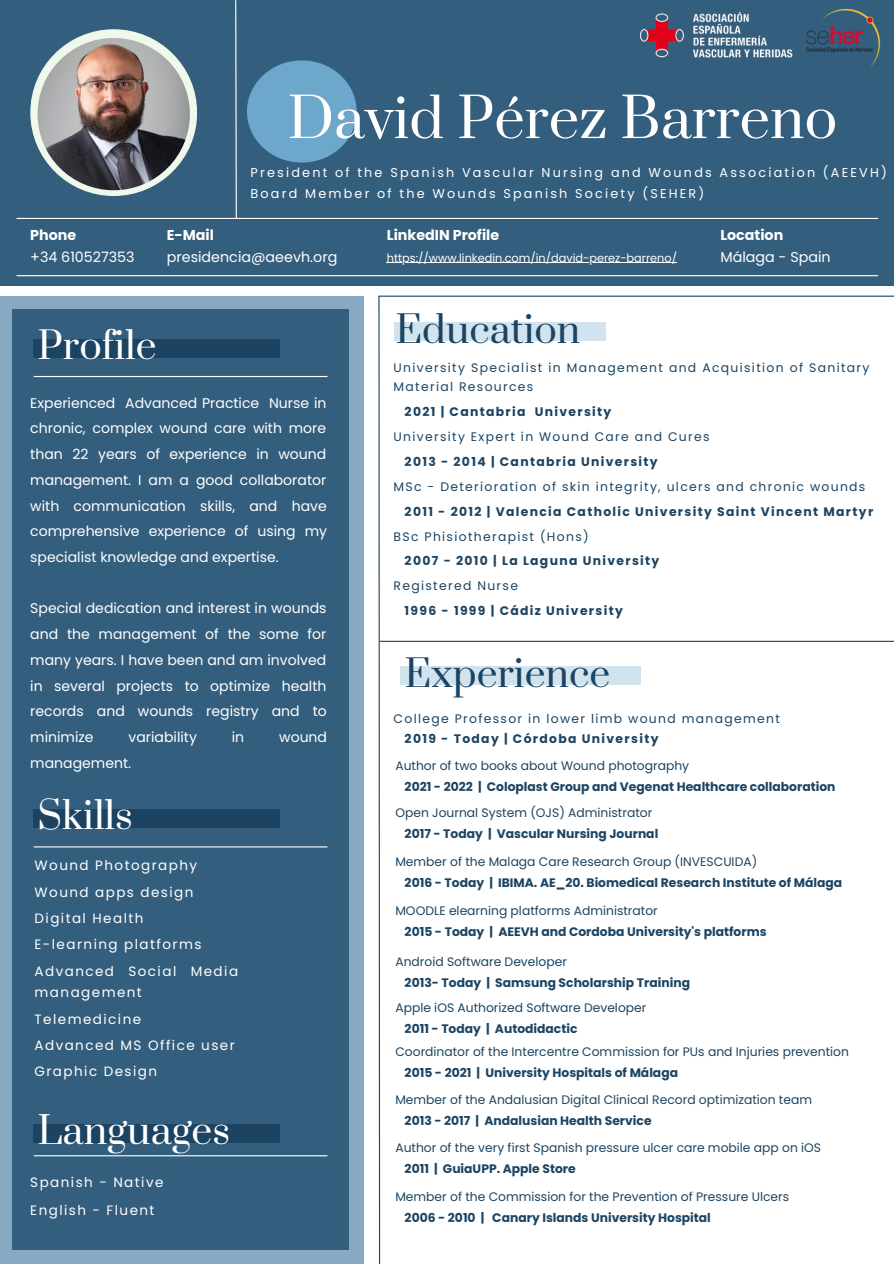
<style>
.page{position:relative;width:894px;height:1264px;background:#fff}
.page>*{position:absolute;margin:0;border:0;box-sizing:border-box;transform-origin:0 0}
.t1{font:54.3px "Prata";color:#fff}
.t2{font:37.2px "Prata";color:#fff}
.t3{font:37.2px "Prata";color:#1c4462}
.t4{font:14.25px "Poppins";color:#fff}
.t5{font:700 14.25px "Poppins";color:#fff}
.t6{font:13.95px/25.7px "Poppins";color:#fff;text-align:justify}
.t7{font:13.5px/26.4px "Poppins";letter-spacing:.105em;color:#fff}
.t8{font:12.75px/21.3px "Poppins";letter-spacing:.17em;color:#fff}
.t9{font:12.3px "Poppins";color:#1c4462}
.t10{font:700 12.3px "Poppins";color:#1c4462}
.t11{font:12.3px/19.6px "Poppins";letter-spacing:.105em;color:#1c4462}
.t12{font:700 12.3px "Poppins";letter-spacing:.105em;color:#1c4462}
.t13{font:11.25px "Poppins";color:#fff}
</style>
<div class="page">
<div style="left:0;top:0;width:893px;height:285px;background:#345e7d"></div>
<div style="left:0;top:295px;width:364px;height:968px;background:#88a9c3"></div>
<div style="left:12px;top:309px;width:337px;height:941px;background:#345e7d"></div>
<div style="left:34px;top:1124px;width:246px;height:18px;background:#1c4462"></div>
<div style="left:34px;top:339px;width:246px;height:18px;background:#1c4462"></div>
<div style="left:34px;top:809px;width:246px;height:18px;background:#1c4462"></div>
<hr style="left:17px;top:218px;width:860px;height:1px;background:#fff">
<svg style="left:234px;top:0;width:3px;height:218px"></svg>
<hr style="left:17px;top:275px;width:860px;height:1px;background:#fff">
<svg style="left:378px;top:295px;width:2px;height:968px;background:#7f95a6"></svg>
<hr style="left:34px;top:1155px;width:293px;height:1px;background:#fff">
<hr style="left:34px;top:376px;width:293px;height:1px;background:#fff">
<hr style="left:34px;top:846px;width:293px;height:1px;background:#fff">
<div style="left:30px;top:29px;width:167px;height:167px;background:#eef8eb;border-radius:50%"></div>
<img style="left:38px;top:38px;width:152px;height:152px;border-radius:50%">
<div style="left:247px;top:60px;width:109px;height:103px;background:#6da7cc;border-radius:50%"></div>
<div style="left:393px;top:323px;width:212px;height:18px;background:#d1e3ef"></div>
<div style="left:400px;top:666px;width:240px;height:18px;background:#d1e3ef"></div>
<hr style="left:379px;top:295px;width:514px;height:2px;background:#1c4462">
<hr style="left:380px;top:640px;width:513px;height:2px;background:#1c4462">
<img style="left:640px;top:13px;width:152px;height:45px">
<img style="left:806px;top:10px;width:75px;height:56px">
<hr style="left:387px;top:262px;width:290px;height:1px;background:#fff">
<h1 class="t1" style="left:287px;top:84px;width:551px">David Pérez Barreno</h1>
<p class="t8" style="left:250px;top:162px;width:637px">President of the Spanish Vascular Nursing and Wounds Association (AEEVH)<br>Board Member of the Wounds Spanish Society (SEHER)</p>
<p class="t5" style="left:30px;top:225px;width:48px">Phone</p>
<p class="t5" style="left:167px;top:225px;width:49px">E-Mail</p>
<p class="t5" style="left:387px;top:225px;width:114px">LinkedIN Profile</p>
<p class="t5" style="left:720px;top:225px;width:64px">Location</p>
<p class="t4" style="left:167px;top:247px;width:172px">presidencia@aeevh.org</p>
<p class="t13" style="left:387px;top:250px;width:291px">https://www.linkedin.com/in/david-perez-barreno/</p>
<p class="t4" style="left:720px;top:247px;width:112px">Málaga - Spain</p>
<p class="t4" style="left:30px;top:247px;width:106px">+34 610527353</p>
<h2 class="t2" style="left:38px;top:322px;width:121px">Profile</h2>
<p class="t6" style="left:30px;top:390px;width:298px">Experienced Advanced Practice Nurse in chronic, complex wound care with more than 22 years of experience in wound management. I am a good collaborator with communication skills, and have comprehensive experience of using my specialist knowledge and expertise.</p>
<p class="t6" style="left:30px;top:595px;width:298px">Special dedication and interest in wounds and the management of the some for many years. I have been and am involved in several projects to optimize health records and wounds registry and to minimize</p>
<p class="t6" style="left:128px;top:724px;width:70px">variability</p>
<p class="t6" style="left:232px;top:724px;width:14px">in</p>
<p class="t6" style="left:279px;top:724px;width:49px">wound</p>
<p class="t6" style="left:30px;top:750px;width:102px">management.</p>
<h2 class="t2" style="left:38px;top:792px;width:97px">Skills</h2>
<p class="t7" style="left:35px;top:852px;width:205px">Wound Photography<br>Wound apps design<br>Digital Health<br>E-learning platforms<br>Advanced Social Media</p>
<p class="t7" style="left:35px;top:979px;width:109px">management</p>
<p class="t7" style="left:34px;top:1005px;width:108px">Telemedicine</p>
<p class="t7" style="left:34px;top:1032px;width:202px">Advanced MS Office user<br>Graphic Design</p>
<h2 class="t2" style="left:38px;top:1106px;width:194px">Languages</h2>
<p class="t7" style="left:30px;top:1168px;width:135px">Spanish - Native</p>
<p class="t7" style="left:30px;top:1197px;width:126px">English - Fluent</p>
<h2 class="t3" style="left:395px;top:306px;width:187px">Education</h2>
<p class="t11" style="left:393px;top:357px;width:477px">University Specialist in Management and Acquisition of Sanitary<br>Material Resources</p>
<p class="t12" style="left:404px;top:403px;width:208px">2021 | Cantabria University</p>
<p class="t12" style="left:404px;top:453px;width:254px">2013 - 2014 | Cantabria University</p>
<p class="t11" style="left:393px;top:476px;width:473px">MSc - Deterioration of skin integrity, ulcers and chronic wounds</p>
<p class="t12" style="left:404px;top:502px;width:470px">2011 - 2012 | Valencia Catholic University Saint Vincent Martyr</p>
<p class="t11" style="left:393px;top:427px;width:317px">University Expert in Wound Care and Cures</p>
<p class="t11" style="left:393px;top:526px;width:196px">BSc Phisiotherapist (Hons)</p>
<p class="t11" style="left:393px;top:576px;width:126px">Registered Nurse</p>
<p class="t12" style="left:404px;top:552px;width:256px">2007 - 2010 | La Laguna University</p>
<p class="t12" style="left:404px;top:602px;width:220px">1996 - 1999 | Cádiz University</p>
<h2 class="t3" style="left:404px;top:649px;width:207px">Experience</h2>
<p class="t11" style="left:393px;top:709px;width:387px">College Professor in lower limb wound management</p>
<p class="t12" style="left:404px;top:730px;width:255px">2019 - Today | Córdoba University</p>
<p class="t9" style="left:395px;top:757px;width:295px">Author of two books about Wound photography</p>
<p class="t10" style="left:404px;top:778px;width:432px">2021 - 2022 | Coloplast Group and Vegenat Healthcare collaboration</p>
<p class="t9" style="left:395px;top:804px;width:258px">Open Journal System (OJS) Administrator</p>
<p class="t10" style="left:404px;top:825px;width:255px">2017 - Today | Vascular Nursing Journal</p>
<p class="t9" style="left:395px;top:853px;width:363px">Member of the Malaga Care Research Group (INVESCUIDA)</p>
<p class="t10" style="left:404px;top:874px;width:439px">2016 - Today | IBIMA. AE_20. Biomedical Research Institute of Málaga</p>
<p class="t9" style="left:395px;top:902px;width:264px">MOODLE elearning platforms Administrator</p>
<p class="t10" style="left:404px;top:923px;width:363px">2015 - Today | AEEVH and Cordoba University's platforms</p>
<p class="t9" style="left:395px;top:953px;width:173px">Android Software Developer</p>
<p class="t10" style="left:404px;top:974px;width:287px">2013- Today | Samsung Scholarship Training</p>
<p class="t9" style="left:395px;top:999px;width:252px">Apple iOS Authorized Software Developer</p>
<p class="t10" style="left:404px;top:1020px;width:174px">2011 - Today | Autodidactic</p>
<p class="t9" style="left:395px;top:1043px;width:455px">Coordinator of the Intercentre Commission for PUs and Injuries prevention</p>
<p class="t10" style="left:404px;top:1064px;width:275px">2015 - 2021 | University Hospitals of Málaga</p>
<p class="t9" style="left:395px;top:1090px;width:418px">Member of the Andalusian Digital Clinical Record optimization team</p>
<p class="t10" style="left:404px;top:1111px;width:248px">2013 - 2017 | Andalusian Health Service</p>
<p class="t9" style="left:395px;top:1139px;width:427px">Author of the very first Spanish pressure ulcer care mobile app on iOS</p>
<p class="t10" style="left:404px;top:1160px;width:172px">2011 | GuiaUPP. Apple Store</p>
<p class="t9" style="left:395px;top:1188px;width:395px">Member of the Commission for the Prevention of Pressure Ulcers</p>
<p class="t10" style="left:404px;top:1209px;width:308px">2006 - 2010 | Canary Islands University Hospital</p>
</div>
